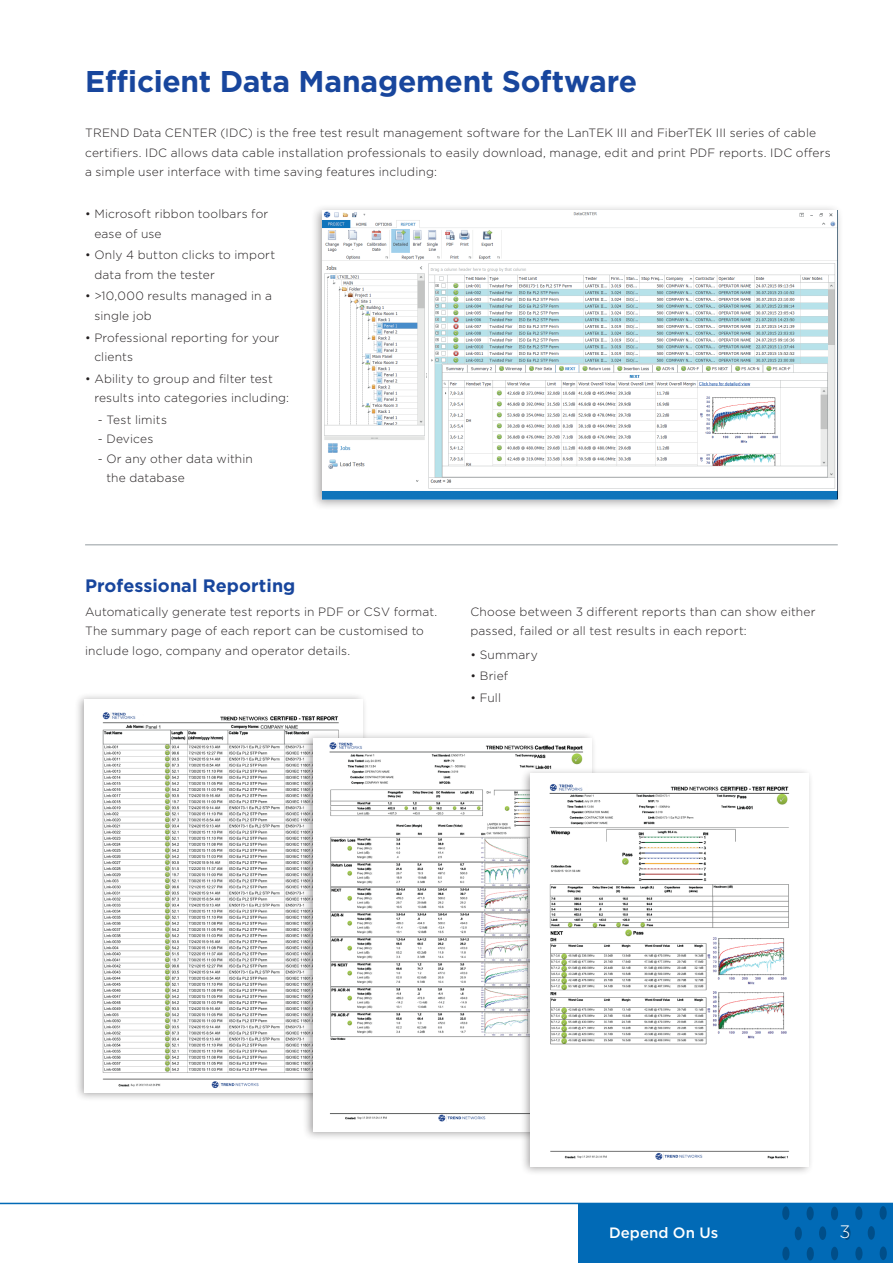
<style>
.page{position:relative;width:893px;height:1263px;background:#fff}
.page>*{position:absolute;margin:0;border:0;box-sizing:border-box;transform-origin:0 0}
.Heading_12_auto_pt{font:700 30px "Gotham";letter-spacing:-.01em;color:#18469d}
.Heading_12_auto_pt-2{font:700 18px "Gotham";letter-spacing:.005em;color:#18469d}
.t1{font:300 18px "Gotham";color:#fff}
.t2{font:500 15px "Gotham";color:#fff}
.Body_8_12_5pt{font:300 12px/19.5px "Gotham";letter-spacing:.015em;color:#231f20}
</style>
<div class="page">
<div style="left:74px;top:692px;width:294px;height:410px;background:#231f20;opacity:.4"></div>
<img style="left:85px;top:699px;width:277px;height:393px">
<div style="left:302px;top:731px;width:295px;height:410px;background:#231f20;opacity:.4"></div>
<img style="left:313px;top:738px;width:278px;height:393px">
<div style="left:520px;top:767px;width:294px;height:409px;background:#231f20;opacity:.4"></div>
<img style="left:530px;top:773px;width:278px;height:393px">
<hr style="left:85px;top:544px;width:753px;height:1px;background:#959ca1">
<div style="left:311px;top:203px;width:533px;height:308px;background:#231f20;opacity:.4"></div>
<img style="left:322px;top:210px;width:515px;height:290px">
<div style="left:578px;top:1203px;width:315px;height:60px;background:#016ab6"></div>
<div style="left:782px;top:1247px;width:7px;height:13px;background:#004e89;border-radius:50%"></div>
<div style="left:782px;top:1206px;width:7px;height:14px;background:#004e89;border-radius:50%"></div>
<div style="left:795px;top:1226px;width:7px;height:14px;background:#004e89;border-radius:50%"></div>
<div style="left:807px;top:1247px;width:7px;height:13px;background:#004e89;border-radius:50%"></div>
<div style="left:819px;top:1226px;width:7px;height:14px;background:#004e89;border-radius:50%"></div>
<div style="left:831px;top:1247px;width:7px;height:13px;background:#004e89;border-radius:50%"></div>
<div style="left:843px;top:1226px;width:8px;height:14px;background:#004e89;border-radius:50%"></div>
<div style="left:855px;top:1247px;width:7px;height:13px;background:#004e89;border-radius:50%"></div>
<div style="left:807px;top:1206px;width:7px;height:14px;background:#004e89;border-radius:50%"></div>
<div style="left:831px;top:1206px;width:7px;height:14px;background:#004e89;border-radius:50%"></div>
<div style="left:855px;top:1206px;width:7px;height:14px;background:#004e89;border-radius:50%"></div>
<div style="left:868px;top:1226px;width:7px;height:14px;background:#004e89;border-radius:50%"></div>
<div style="left:880px;top:1246px;width:7px;height:14px;background:#004e89;border-radius:50%"></div>
<div style="left:879px;top:1206px;width:8px;height:14px;background:#004e89;border-radius:50%"></div>
<hr style="left:0;top:1203px;width:893px;height:1px;background:#016ab6">
<p class="Heading_12_auto_pt" style="left:85px;top:62px;width:554px">Efficient Data Management Software</p>
<p class="Body_8_12_5pt" style="left:85px;top:123px;width:747px">TREND Data CENTER (IDC) is the free test result management software for the LanTEK III and FiberTEK III series of cable certifiers. IDC allows data cable installation professionals to easily download, manage, edit and print PDF reports. IDC offers a simple user interface with time saving features including:</p>
<p class="Body_8_12_5pt" style="left:94px;top:204px;width:176px;text-indent:-9px">• Microsoft ribbon toolbars for ease of use</p>
<p class="Body_8_12_5pt" style="left:94px;top:245px;width:182px;text-indent:-9px">• Only 4 button clicks to import data from the tester</p>
<p class="Body_8_12_5pt" style="left:94px;top:286px;width:179px;text-indent:-9px">• &gt;10,000 results managed in a single job</p>
<p class="Body_8_12_5pt" style="left:94px;top:327px;width:186px;text-indent:-9px">• Professional reporting for your clients</p>
<p class="Body_8_12_5pt" style="left:94px;top:368px;width:196px;text-indent:-9px">• Ability to group and filter test results into categories including:</p>
<p class="Body_8_12_5pt" style="left:98px;top:409px;width:71px">- Test limits</p>
<p class="Body_8_12_5pt" style="left:98px;top:429px;width:57px">- Devices</p>
<p class="Body_8_12_5pt" style="left:106px;top:448px;width:148px;text-indent:-8px">- Or any other data within the database</p>
<p class="Heading_12_auto_pt-2" style="left:85px;top:573px;width:212px">Professional Reporting</p>
<p class="Body_8_12_5pt" style="left:85px;top:601px;width:354px">Automatically generate test reports in PDF or CSV format.<br>The summary page of each report can be customised to include logo, company and operator details.</p>
<p class="Body_8_12_5pt" style="left:470px;top:601px;width:347px">Choose between 3 different reports than can show either passed, failed or all test results in each report:</p>
<p class="Body_8_12_5pt" style="left:470px;top:644px;width:69px">• Summary</p>
<p class="Body_8_12_5pt" style="left:470px;top:666px;width:39px">• Brief</p>
<p class="Body_8_12_5pt" style="left:470px;top:688px;width:32px">• Full</p>
<p class="t2" style="left:609px;top:1222px;width:111px">Depend On Us</p>
<p class="t1" style="left:839px;top:1220px;width:12px">3</p>
</div>
